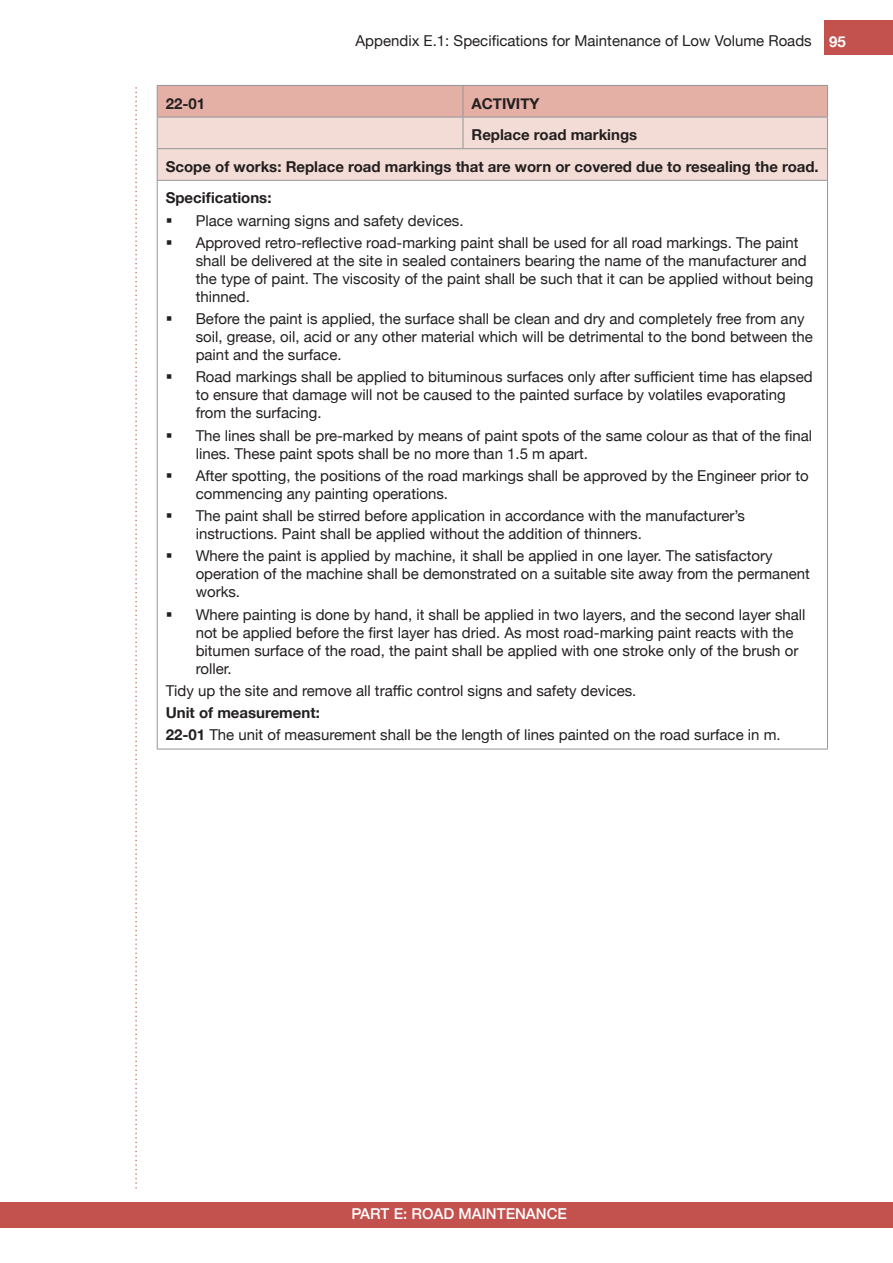
<style>
.page{position:relative;width:893px;height:1263px;background:#fff}
.page>*{position:absolute;margin:0;border:0;box-sizing:border-box;transform-origin:0 0}
.t1{font:15px/18px "Helvetica Neue";color:#231f20}
.t2{font:700 15px "Helvetica Neue";color:#231f20}
.t3{font:500 15px "Helvetica Neue";color:#fff}
.s1{font-weight:700;color:#fff}
.s2{font-weight:700}
</style>
<div class="page">
<svg style="left:135px;top:88px;width:2px;height:1101px"></svg>
<div style="left:824px;top:21px;width:69px;height:34px;background:#c3514e"></div>
<svg style="left:158px;top:86px;width:669px;height:94px;background:#edccc4"></svg>
<hr style="left:157px;top:86px;width:1px;height:31px;background:#939598">
<hr style="left:157px;top:85px;width:306px;height:1px;background:#939598">
<hr style="left:463px;top:86px;width:1px;height:31px;background:#939598">
<hr style="left:463px;top:85px;width:365px;height:1px;background:#939598">
<hr style="left:827px;top:86px;width:1px;height:31px;background:#939598">
<hr style="left:157px;top:117px;width:1px;height:31px;background:#939598">
<hr style="left:157px;top:117px;width:306px;height:1px;background:#939598">
<hr style="left:463px;top:117px;width:365px;height:1px;background:#939598">
<hr style="left:463px;top:117px;width:1px;height:31px;background:#939598">
<hr style="left:827px;top:117px;width:1px;height:31px;background:#939598">
<hr style="left:157px;top:149px;width:1px;height:31px;background:#939598">
<hr style="left:157px;top:148px;width:306px;height:1px;background:#939598">
<hr style="left:463px;top:148px;width:365px;height:1px;background:#939598">
<hr style="left:827px;top:149px;width:1px;height:31px;background:#939598">
<hr style="left:157px;top:181px;width:1px;height:568px;background:#939598">
<hr style="left:157px;top:180px;width:306px;height:1px;background:#939598">
<hr style="left:463px;top:180px;width:365px;height:1px;background:#939598">
<hr style="left:157px;top:749px;width:306px;height:1px;background:#939598">
<hr style="left:463px;top:749px;width:365px;height:1px;background:#939598">
<hr style="left:827px;top:181px;width:1px;height:568px;background:#939598">
<div style="left:0;top:1202px;width:893px;height:25px;background:#c3514e"></div>
<p class="t1" style="left:356px;top:33px;width:492px">Appendix E.1: Specifications for Maintenance of Low Volume Roads <span class="s1">95</span></p>
<p class="t2" style="left:166px;top:91px;width:41px">22-01</p>
<p class="t2" style="left:471px;top:91px;width:70px">ACTIVITY</p>
<p class="t2" style="left:471px;top:123px;width:167px">Replace road markings</p>
<p class="t2" style="left:166px;top:155px;width:655px">Scope of works: Replace road markings that are worn or covered due to resealing the road.</p>
<p class="t2" style="left:166px;top:186px;width:107px">Specifications:</p>
<p class="t1" style="left:196px;top:210px;width:604px;line-height:22.2px">Place warning signs and safety devices.<br>Approved retro-reflective road-marking paint shall be used for all road markings. The paint</p>
<p class="t1" style="left:196px;top:252px;width:619px">shall be delivered at the site in sealed containers bearing the name of the manufacturer and the type of paint. The viscosity of the paint shall be such that it can be applied without being thinned.</p>
<p class="t1" style="left:196px;top:311px;width:619px">Before the paint is applied, the surface shall be clean and dry and completely free from any soil, grease, oil, acid or any other material which will be detrimental to the bond between the paint and the surface.</p>
<p class="t1" style="left:196px;top:369px;width:618px">Road markings shall be applied to bituminous surfaces only after sufficient time has elapsed to ensure that damage will not be caused to the painted surface by volatiles evaporating from the surfacing.</p>
<p class="t1" style="left:196px;top:427px;width:618px">The lines shall be pre-marked by means of paint spots of the same colour as that of the final lines. These paint spots shall be no more than 1.5 m apart.</p>
<p class="t1" style="left:196px;top:467px;width:614px">After spotting, the positions of the road markings shall be approved by the Engineer prior to commencing any painting operations.</p>
<p class="t1" style="left:196px;top:508px;width:551px">The paint shall be stirred before application in accordance with the manufacturer’s instructions. Paint shall be applied without the addition of thinners.</p>
<p class="t1" style="left:196px;top:548px;width:616px">Where the paint is applied by machine, it shall be applied in one layer. The satisfactory operation of the machine shall be demonstrated on a suitable site away from the permanent works.</p>
<p class="t1" style="left:196px;top:606px;width:611px">Where painting is done by hand, it shall be applied in two layers, and the second layer shall not be applied before the first layer has dried. As most road-marking paint reacts with the bitumen surface of the road, the paint shall be applied with one stroke only of the brush or roller.</p>
<p class="t1" style="left:166px;top:682px;width:472px">Tidy up the site and remove all traffic control signs and safety devices.</p>
<p class="t1" style="left:166px;top:703px;width:616px;line-height:22.2px"><span class="s2">Unit of measurement:<br>22-01</span> The unit of measurement shall be the length of lines painted on the road surface in m.</p>
<p class="t3" style="left:351px;top:1202px;width:217px">PART E: ROAD MAINTENANCE</p>
</div>
